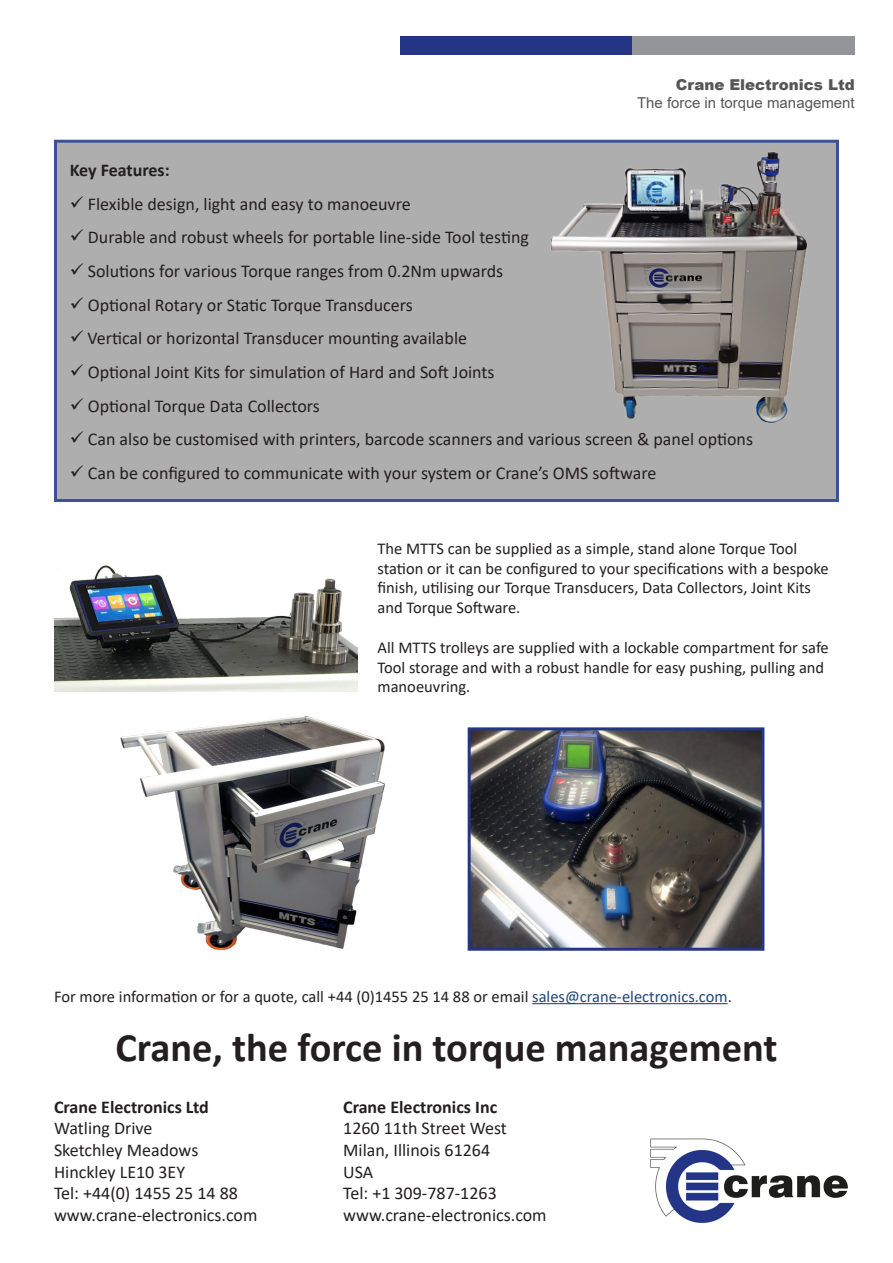
<style>
.page{position:relative;width:893px;height:1263px;background:#fff}
.page>*{position:absolute;margin:0;border:0;box-sizing:border-box;transform-origin:0 0}
.t1{font:700 40.5px "Calibri";color:#231f20}
.t2{font:18px "Calibri";color:#231f20}
.t3{font:700 18px "Calibri";color:#231f20}
.t4{font:16.5px/19.8px "Calibri";color:#231f20}
.t5{font:15px "Arial";color:#575656}
.t6{font:900 15px "Arial";color:#575656}
.s1{color:#1f467a}
</style>
<div class="page">
<div style="left:400px;top:37px;width:232px;height:18px;background:#243587"></div>
<div style="left:632px;top:37px;width:223px;height:18px;background:#939598"></div>
<div style="left:54px;top:140px;width:785px;height:362px;background:#aeaeae;border:3px solid #253f8e"></div>
<img style="left:650px;top:1138px;width:198px;height:86px">
<img style="left:523px;top:139px;width:316px;height:317px">
<img style="left:54px;top:565px;width:303px;height:127px">
<hr style="left:532px;top:1003px;width:196px;height:1px;background:#1f467a">
<img style="left:120px;top:715px;width:265px;height:235px">
<img style="left:472px;top:731px;width:288px;height:216px">
<div style="left:468px;top:727px;width:296px;height:224px;border:3px solid #243587"></div>
<p class="t6" style="left:676px;top:73px;width:180px">Crane Electronics Ltd</p>
<p class="t5" style="left:637px;top:92px;width:219px">The force in torque management</p>
<p class="t3" style="left:70px;top:157px;width:102px">Key Features:</p>
<p class="t2" style="left:70px;top:191px;width:343px">✓ Flexible design, light and easy to manoeuvre</p>
<p class="t2" style="left:70px;top:225px;width:461px">✓ Durable and robust wheels for portable line-side Tool testing</p>
<p class="t2" style="left:70px;top:259px;width:435px">✓ Solutions for various Torque ranges from 0.2Nm upwards</p>
<p class="t2" style="left:70px;top:292px;width:345px">✓ Optional Rotary or Static Torque Transducers</p>
<p class="t2" style="left:70px;top:326px;width:399px">✓ Vertical or horizontal Transducer mounting available</p>
<p class="t2" style="left:70px;top:359px;width:426px">✓ Optional Joint Kits for simulation of Hard and Soft Joints</p>
<p class="t2" style="left:70px;top:393px;width:252px">✓ Optional Torque Data Collectors</p>
<p class="t2" style="left:70px;top:427px;width:685px">✓ Can also be customised with printers, barcode scanners and various screen &amp; panel options</p>
<p class="t2" style="left:70px;top:460px;width:588px">✓ Can be configured to communicate with your system or Crane’s OMS software</p>
<p class="t4" style="left:378px;top:538px;width:453px">The MTTS can be supplied as a simple, stand alone Torque Tool station or it can be configured to your specifications with a bespoke finish, utilising our Torque Transducers, Data Collectors, Joint Kits and Torque Software.</p>
<p class="t4" style="left:378px;top:637px;width:453px">All MTTS trolleys are supplied with a lockable compartment for safe<br>Tool storage and with a robust handle for easy pushing, pulling and manoeuvring.</p>
<p class="t4" style="left:54px;top:986px;width:679px">For more information or for a quote, call +44 (0)1455 25 14 88 or email <span class="s1">sales@crane-electronics.com</span>.</p>
<p class="t1" style="left:115px;top:1019px;width:663px">Crane, the force in torque management</p>
<p class="t3" style="left:54px;top:1094px;width:156px">Crane Electronics Ltd</p>
<p class="t2" style="left:54px;top:1116px;width:100px">Watling Drive</p>
<p class="t2" style="left:54px;top:1137px;width:146px">Sketchley Meadows</p>
<p class="t2" style="left:54px;top:1159px;width:133px">Hinckley LE10 3EY</p>
<p class="t2" style="left:54px;top:1181px;width:185px">Tel: +44(0) 1455 25 14 88</p>
<p class="t2" style="left:54px;top:1202px;width:205px">www.crane-electronics.com</p>
<p class="t3" style="left:343px;top:1094px;width:155px">Crane Electronics Inc</p>
<p class="t2" style="left:343px;top:1116px;width:165px">1260 11th Street West</p>
<p class="t2" style="left:343px;top:1137px;width:148px">Milan, Illinois 61264</p>
<p class="t2" style="left:343px;top:1159px;width:32px">USA</p>
<p class="t2" style="left:343px;top:1181px;width:155px">Tel: +1 309-787-1263</p>
<p class="t2" style="left:343px;top:1202px;width:205px">www.crane-electronics.com</p>
</div>
